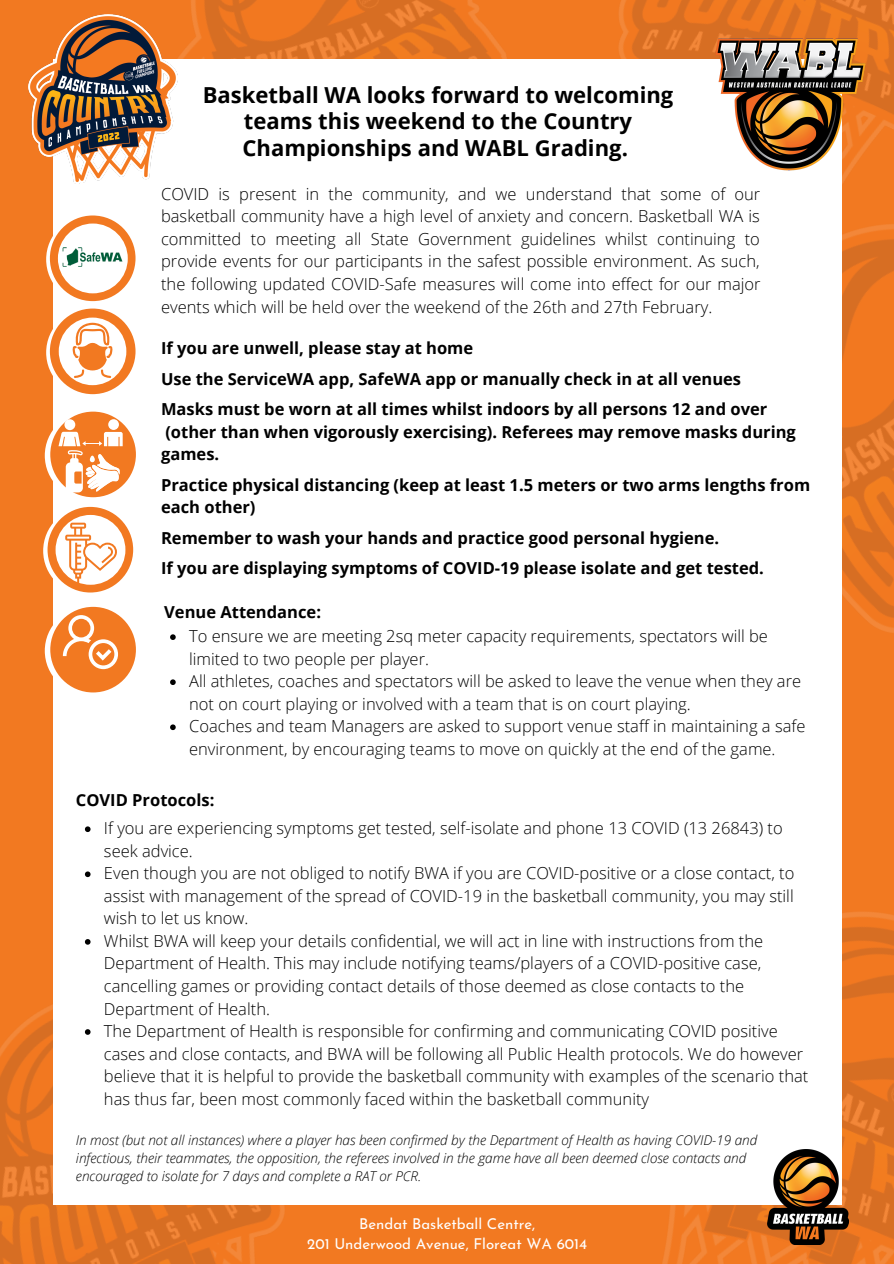
<style>
.page{position:relative;width:894px;height:1264px;background:#fff}
.page>*{position:absolute;margin:0;border:0;box-sizing:border-box;transform-origin:0 0}
.t1{font:700 22.05px/26.5px "Open Sans";color:#000;text-align:center}
.t2{font:300 16.5px/22.5px "Open Sans";color:#000}
.t3{font:700 16.5px/22.5px "Open Sans";color:#000}
.t4{font:15px "Josefin Sans";color:#fff}
.t5{font:italic 300 13.5px/18px "Open Sans";color:#000}
</style>
<div class="page">
<div style="left:0;top:0;width:893px;height:1263px;background:#f27921"></div>
<img style="left:618px;top:0;width:64px;height:59px">
<img style="left:0;top:1004px;width:336px;height:259px">
<img style="left:543px;top:837px;width:350px;height:426px">
<img style="left:841px;top:208px;width:52px;height:519px">
<img style="left:177px;top:0;width:330px;height:59px">
<div style="left:53px;top:59px;width:788px;height:1145px;background:#fff"></div>
<img style="left:767px;top:1149px;width:81px;height:95px">
<img style="left:29px;top:14px;width:148px;height:169px">
<svg style="left:46px;top:308px;width:88px;height:88px"></svg>
<div style="left:50px;top:308px;width:85px;height:86px;background:#f27921;border-radius:50%"></div>
<div style="left:59px;top:317px;width:67px;height:68px;background:#fff;border-radius:50%"></div>
<svg style="left:72px;top:323px;width:41px;height:55px"></svg>
<svg style="left:46px;top:215px;width:88px;height:88px"></svg>
<div style="left:50px;top:215px;width:85px;height:86px;background:#f27921;border-radius:50%"></div>
<div style="left:58px;top:223px;width:70px;height:70px;background:#fff;border-radius:50%"></div>
<img style="left:62px;top:247px;width:61px;height:20px">
<div style="left:45px;top:411px;width:88px;height:88px;background:#fff;border-radius:50%"></div>
<div style="left:50px;top:411px;width:86px;height:86px;background:#f27921;border-radius:50%"></div>
<div style="left:64px;top:419px;width:11px;height:11px;background:#fff;border-radius:50%"></div>
<div style="left:108px;top:419px;width:11px;height:11px;background:#fff;border-radius:50%"></div>
<svg style="left:58px;top:432px;width:65px;height:60px"></svg>
<svg style="left:43px;top:507px;width:88px;height:87px"></svg>
<div style="left:48px;top:507px;width:85px;height:85px;background:#f27921;border-radius:50%"></div>
<div style="left:56px;top:515px;width:69px;height:69px;background:#fff;border-radius:50%"></div>
<svg style="left:65px;top:522px;width:52px;height:62px"></svg>
<svg style="left:45px;top:607px;width:88px;height:87px"></svg>
<div style="left:50px;top:607px;width:86px;height:85px;background:#f27921;border-radius:50%"></div>
<svg style="left:63px;top:615px;width:55px;height:54px"></svg>
<img style="left:682px;top:0;width:211px;height:208px">
<svg style="left:170px;top:634px;width:6px;height:6px"></svg>
<svg style="left:170px;top:679px;width:6px;height:6px"></svg>
<svg style="left:170px;top:724px;width:6px;height:6px"></svg>
<svg style="left:85px;top:826px;width:5px;height:6px"></svg>
<svg style="left:85px;top:871px;width:5px;height:6px"></svg>
<svg style="left:85px;top:939px;width:5px;height:5px"></svg>
<svg style="left:85px;top:1029px;width:5px;height:5px"></svg>
<p class="t1" style="left:203px;top:81px;width:472px">Basketball WA looks forward to welcoming teams this weekend to the Country<br>Championships and WABL Grading.</p>
<p class="t2" style="left:161px;top:182px;width:601px;text-align:justify">COVID is present in the community, and we understand that some of our basketball community have a high level of anxiety and concern. Basketball WA is committed to meeting all State Government guidelines whilst continuing to provide events for our participants in the safest possible environment. As such, the following updated COVID-Safe measures will come into effect for our major events which will be held over the weekend of the 26th and 27th February.</p>
<p class="t3" style="left:161px;top:336px;width:313px">If you are unwell, please stay at home</p>
<p class="t3" style="left:161px;top:367px;width:581px">Use the ServiceWA app, SafeWA app or manually check in at all venues</p>
<p class="t3" style="left:161px;top:397px;width:636px">Masks must be worn at all times whilst indoors by all persons 12 and over (other than when vigorously exercising). Referees may remove masks during games.</p>
<p class="t3" style="left:161px;top:473px;width:650px">Practice physical distancing (keep at least 1.5 meters or two arms lengths from each other)</p>
<p class="t3" style="left:161px;top:526px;width:559px">Remember to wash your hands and practice good personal hygiene.</p>
<p class="t3" style="left:161px;top:556px;width:604px">If you are displaying symptoms of COVID-19 please isolate and get tested.</p>
<p class="t3" style="left:164px;top:600px;width:158px">Venue Attendance:</p>
<p class="t2" style="left:189px;top:624px;width:580px">To ensure we are meeting 2sq meter capacity requirements, spectators will be limited to two people per player.</p>
<p class="t2" style="left:189px;top:669px;width:613px">All athletes, coaches and spectators will be asked to leave the venue when they are not on court playing or involved with a team that is on court playing.</p>
<p class="t2" style="left:189px;top:714px;width:617px">Coaches and team Managers are asked to support venue staff in maintaining a safe environment, by encouraging teams to move on quickly at the end of the game.</p>
<p class="t3" style="left:76px;top:788px;width:140px">COVID Protocols:</p>
<p class="t2" style="left:104px;top:816px;width:680px">If you are experiencing symptoms get tested, self-isolate and phone 13 COVID (13 26843) to seek advice.</p>
<p class="t2" style="left:104px;top:861px;width:691px;text-align:justify">Even though you are not obliged to notify BWA if you are COVID-positive or a close contact, to assist with management of the spread of COVID-19 in the basketball community, you may still wish to let us know.</p>
<p class="t2" style="left:104px;top:929px;width:660px">Whilst BWA will keep your details confidential, we will act in line with instructions from the Department of Health. This may include notifying teams/players of a COVID-positive case, cancelling games or providing contact details of those deemed as close contacts to the Department of Health.</p>
<p class="t2" style="left:104px;top:1019px;width:705px">The Department of Health is responsible for confirming and communicating COVID positive cases and close contacts, and BWA will be following all Public Health protocols. We do however believe that it is helpful to provide the basketball community with examples of the scenario that has thus far, been most commonly faced within the basketball community</p>
<p class="t5" style="left:76px;top:1130px;width:682px">In most (but not all instances) where a player has been confirmed by the Department of Health as having COVID-19 and infectious, their teammates, the opposition, the referees involved in the game have all been deemed close contacts and encouraged to isolate for 7 days and complete a RAT or PCR.</p>
<p class="t4" style="left:359px;top:1217px;width:177px">Bendat Basketball Centre,</p>
<p class="t4" style="left:307px;top:1237px;width:281px">201 Underwood Avenue, Floreat WA 6014</p>
</div>
